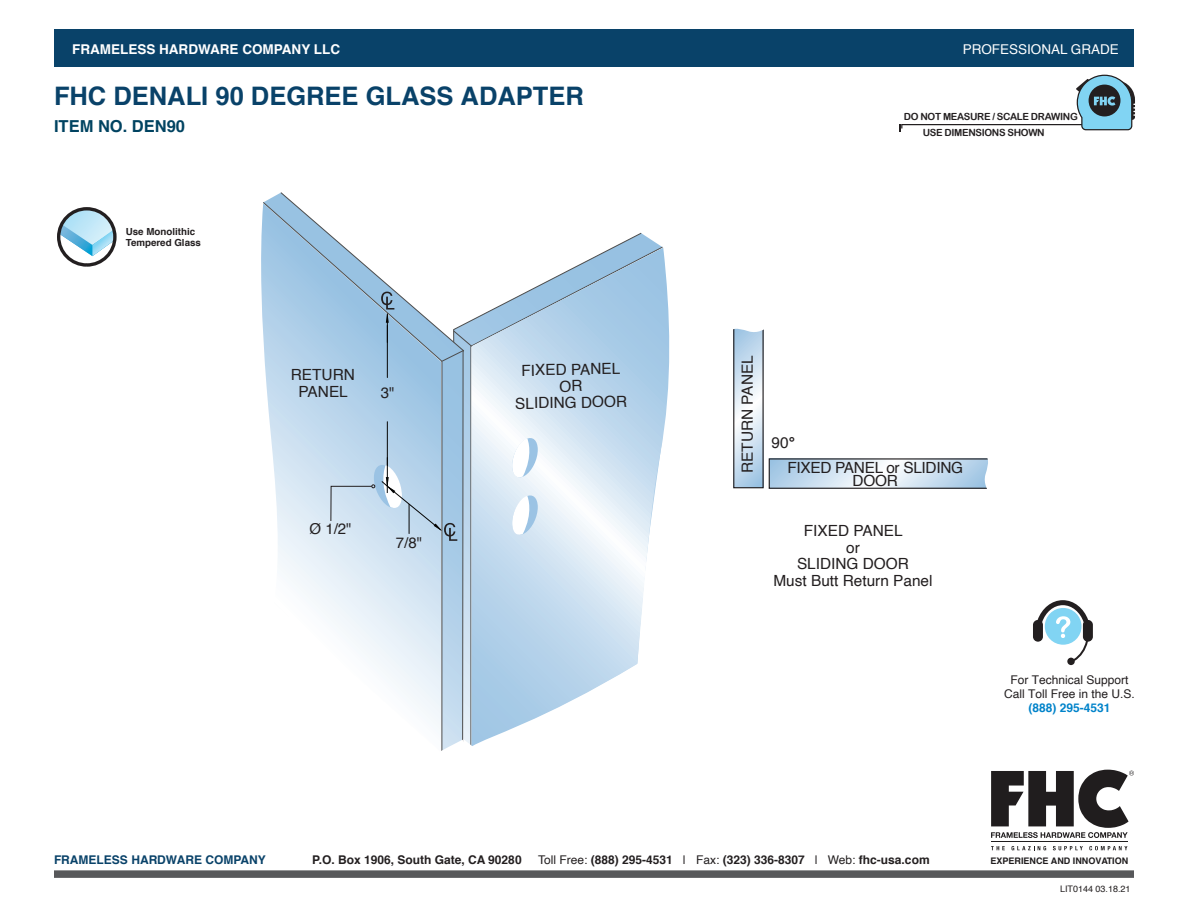
<style>
.page{position:relative;width:1188px;height:918px;background:#fff}
.page>*{position:absolute;margin:0;border:0;box-sizing:border-box;transform-origin:0 0}
.t1{font:700 25.5px "Helvetica";color:#094269}
.t2{font:700 16.5px "Helvetica";color:#004361}
.t3{font:15.45px "Helvetica";color:#231f20}
.t4{font:15.45px/13.5px "Helvetica";letter-spacing:-.02em;color:#231f20;text-align:center}
.t5{font:15px "Helvetica";color:#231f20}
.t6{font:700 13.5px "Helvetica";color:#fff}
.t7{font:13.5px "Helvetica";color:#fff}
.t8{font:700 12px "Helvetica";color:#231f20}
.Bold_Body_Text{font:12px/14.4px "Helvetica";color:#231f20;text-align:center}
.t9{font:700 12px "Helvetica";color:#094269}
.Bold_Body_Text-2{font:700 12px "Helvetica";color:#0083ca}
.t10{font:9.9px/16.2px "Arial Rounded MT Bold";letter-spacing:-.03em;color:#231f20}
.fhc_caption_centered{font:700 9.75px/11.7px "Helvetica";color:#231f20}
.t11{font:700 9px "Helvetica";color:#201d1e}
.t12{font:9px "Helvetica";color:#231f20}
.s1{font-weight:700}
.s2{font-weight:400}
</style>
<div class="page">
<svg style="left:464px;top:232px;width:199px;height:501px"></svg>
<svg style="left:471px;top:248px;width:199px;height:494px"></svg>
<svg style="left:262px;top:192px;width:202px;height:541px"></svg>
<hr style="left:387px;top:422px;width:1px;height:52px;background:#050504">
<hr style="left:387px;top:325px;width:1px;height:53px;background:#050504">
<svg style="left:512px;top:493px;width:26px;height:44px"></svg>
<svg style="left:512px;top:436px;width:26px;height:44px"></svg>
<svg style="left:441px;top:330px;width:32px;height:33px"></svg>
<svg style="left:441px;top:733px;width:40px;height:18px"></svg>
<svg style="left:381px;top:292px;width:13px;height:50px"></svg>
<svg style="left:330px;top:458px;width:127px;height:83px"></svg>
<svg style="left:735px;top:334px;width:27px;height:152px"></svg>
<div style="left:733px;top:328px;width:31px;height:160px;border:1px solid #231f20"></div>
<svg style="left:771px;top:460px;width:212px;height:27px"></svg>
<div style="left:769px;top:458px;width:221px;height:31px;border:1px solid #231f20"></div>
<svg style="left:733px;top:328px;width:31px;height:6px"></svg>
<svg style="left:983px;top:458px;width:7px;height:31px"></svg>
<div style="left:54px;top:870px;width:1080px;height:8px;background:#57585a"></div>
<div style="left:54px;top:29px;width:1080px;height:38px;background:#094269"></div>
<svg style="left:899px;top:74px;width:236px;height:57px"></svg>
<svg style="left:1033px;top:600px;width:60px;height:65px"></svg>
<svg style="left:59px;top:209px;width:54px;height:47px"></svg>
<div style="left:57px;top:207px;width:60px;height:60px;border:3px solid #231f20;border-radius:50%"></div>
<svg style="left:991px;top:846px;width:14px;height:4px"></svg>
<svg style="left:1011px;top:846px;width:35px;height:4px"></svg>
<svg style="left:1053px;top:846px;width:30px;height:4px"></svg>
<svg style="left:1089px;top:846px;width:38px;height:4px"></svg>
<hr style="left:991px;top:842px;width:137px;height:1px;background:#201d1e">
<svg style="left:991px;top:770px;width:143px;height:68px"></svg>
<svg style="left:560px;top:380px;width:22px;height:12px"></svg>
<p class="t6" style="left:72px;top:39px;width:270px">FRAMELESS HARDWARE COMPANY LLC</p>
<p class="t7" style="left:963px;top:39px;width:158px">PROFESSIONAL GRADE</p>
<p class="t1" style="left:54px;top:75px;width:531px">FHC DENALI 90 DEGREE GLASS ADAPTER</p>
<p class="t2" style="left:54px;top:113px;width:133px">ITEM NO. DEN90</p>
<p class="fhc_caption_centered" style="left:126px;top:226px;width:77px">Use Monolithic<br>Tempered Glass</p>
<p class="t3" style="left:291px;top:363px;width:66px">RETURN</p>
<p class="t3" style="left:298px;top:380px;width:51px">PANEL</p>
<p class="t5" style="left:381px;top:381px;width:15px">3"</p>
<p class="t5" style="left:310px;top:517px;width:44px">Ø 1/2"</p>
<p class="t5" style="left:396px;top:531px;width:28px">7/8"</p>
<p class="t3" style="left:521px;top:358px;width:100px;rotate:-1deg">FIXED PANEL</p>
<p class="t3" style="left:515px;top:391px;width:114px;rotate:-1deg">SLIDING DOOR</p>
<p class="t10" style="left:923px;top:108px;width:157px;text-indent:-19px">DO NOT MEASURE / SCALE DRAWING<br>USE DIMENSIONS SHOWN</p>
<p class="t3" style="left:735px;top:473px;width:119px;rotate:-90deg">RETURN PANEL</p>
<p class="t3" style="left:772px;top:431px;width:25px">90<span class="s1">°</span></p>
<p class="t4" style="left:787px;top:461px;width:177px">FIXED PANEL or SLIDING<br>DOOR</p>
<p class="t3" style="left:804px;top:519px;width:100px">FIXED PANEL</p>
<p class="t3" style="left:846px;top:535px;width:15px">or</p>
<p class="t3" style="left:797px;top:552px;width:114px">SLIDING DOOR</p>
<p class="t3" style="left:773px;top:568px;width:161px">Must Butt Return Panel</p>
<p class="Bold_Body_Text" style="left:1004px;top:673px;width:132px">For Technical Support<br>Call Toll Free in the U.S.</p>
<p class="Bold_Body_Text-2" style="left:1029px;top:699px;width:84px">(888) 295-4531</p>
<p class="t9" style="left:54px;top:850px;width:213px">FRAMELESS HARDWARE COMPANY</p>
<p class="t8" style="left:312px;top:850px;width:211px">P.O. Box 1906, South Gate, CA 90280</p>
<p class="t8" style="left:538px;top:850px;width:393px"><span class="s2">Toll Free:</span> (888) 295-4531 <span class="s2">| Fax:</span> (323) 336-8307 <span class="s2">| Web:</span> fhc-usa.com</p>
<p class="t11" style="left:990px;top:853px;width:139px">EXPERIENCE AND INNOVATION</p>
<p class="t12" style="left:1060px;top:882px;width:72px">LIT0144 03.18.21</p>
</div>
